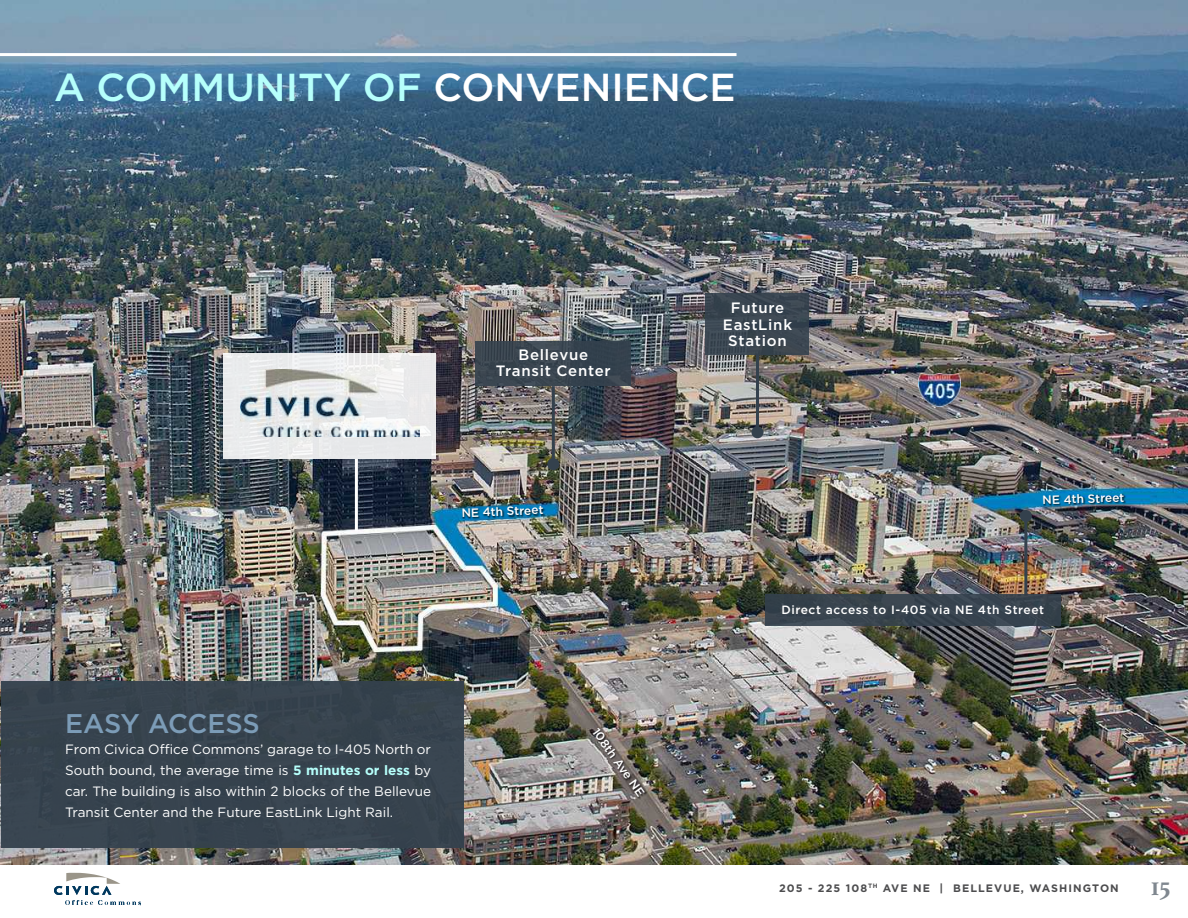
<style>
.page{position:relative;width:1188px;height:918px;background:#fff}
.page>*{position:absolute;margin:0;border:0;box-sizing:border-box;transform-origin:0 0}
.t1{font:500 39px "Gotham";color:#b6fffb}
.t2{font:500 27px "Gotham";letter-spacing:-.01em;color:#7c9cb7}
.t3{font:700 27px "Athelas";color:#7f878f}
.t4{font:500 15px/16.5px "Gotham";letter-spacing:.05em;color:#fff;text-align:center}
.t5{font:13.5px/21px "Gotham";color:#fff;text-align:justify}
.t6{font:500 12px "Gotham";letter-spacing:.05em;color:#fff}
.t7{font:700 10.8px "Gotham";letter-spacing:.1em;color:#4d4d4f}
.s1{color:#fff}
.s2{font-weight:700;color:#b6fffb}
</style>
<div class="page">
<img style="left:0;top:0;width:1188px;height:864px">
<div style="left:2px;top:681px;width:462px;height:167px;background:#34414d"></div>
<div style="left:592px;top:727px;width:55px;height:73px;background:#000;opacity:.75"></div>
<div style="left:462px;top:506px;width:83px;height:13px;background:#000;opacity:.75"></div>
<div style="left:1043px;top:493px;width:83px;height:14px;background:#000;opacity:.75"></div>
<img style="left:919px;top:373px;width:41px;height:33px">
<hr style="left:0;top:53px;width:737px;height:3px;background:#fff">
<div style="left:224px;top:353px;width:212px;height:106px;background:#e9eaeb"></div>
<img style="left:240px;top:369px;width:179px;height:67px">
<hr style="left:355px;top:459px;width:3px;height:72px;background:#fff">
<div style="left:476px;top:341px;width:155px;height:45px;background:#34414d"></div>
<div style="left:765px;top:594px;width:296px;height:31px;background:#34414d"></div>
<div style="left:706px;top:293px;width:103px;height:61px;background:#3b4651"></div>
<hr style="left:552px;top:386px;width:3px;height:78px;background:#34414d">
<div style="left:547px;top:458px;width:12px;height:12px;background:#34414d;border-radius:50%"></div>
<hr style="left:756px;top:354px;width:3px;height:78px;background:#34414d">
<div style="left:752px;top:426px;width:12px;height:12px;background:#34414d;border-radius:50%"></div>
<hr style="left:1024px;top:516px;width:3px;height:78px;background:#34414d">
<div style="left:1020px;top:510px;width:12px;height:12px;background:#34414d;border-radius:50%"></div>
<svg style="left:54px;top:873px;width:87px;height:32px"></svg>
<h1 class="t1" style="left:54px;top:61px;width:683px">A COMMUNITY OF <span class="s1">CONVENIENCE</span></h1>
<p class="t4" style="left:496px;top:346px;width:116px">Bellevue<br>Transit Center</p>
<p class="t6" style="left:461px;top:505px;width:83px;rotate:-2deg">NE 4th Street</p>
<h2 class="t2" style="left:65px;top:706px;width:196px">EASY ACCESS</h2>
<p class="t5" style="left:65px;top:738px;width:368px">From Civica Office Commons’ garage to I-405 North or South bound, the average time is <span class="s2">5 minutes or less</span> by car. The building is also within 2 blocks of the Bellevue Transit Center and the Future EastLink Light Rail.</p>
<p class="t6" style="left:602px;top:724px;width:82px;rotate:55deg">108th Ave NE</p>
<p class="t4" style="left:723px;top:299px;width:71px">Future<br>EastLink<br>Station</p>
<p class="t6" style="left:1042px;top:492px;width:83px;rotate:-2deg">NE 4th Street</p>
<p class="t6" style="left:781px;top:602px;width:264px">Direct access to I-405 via NE 4th Street</p>
<p class="t7" style="left:779px;top:881px;width:341px">205 - 225 108<sup>TH</sup> AVE NE | BELLEVUE, WASHINGTON</p>
<h2 class="t3" style="left:1151px;top:871px;width:21px">15</h2>
</div>
